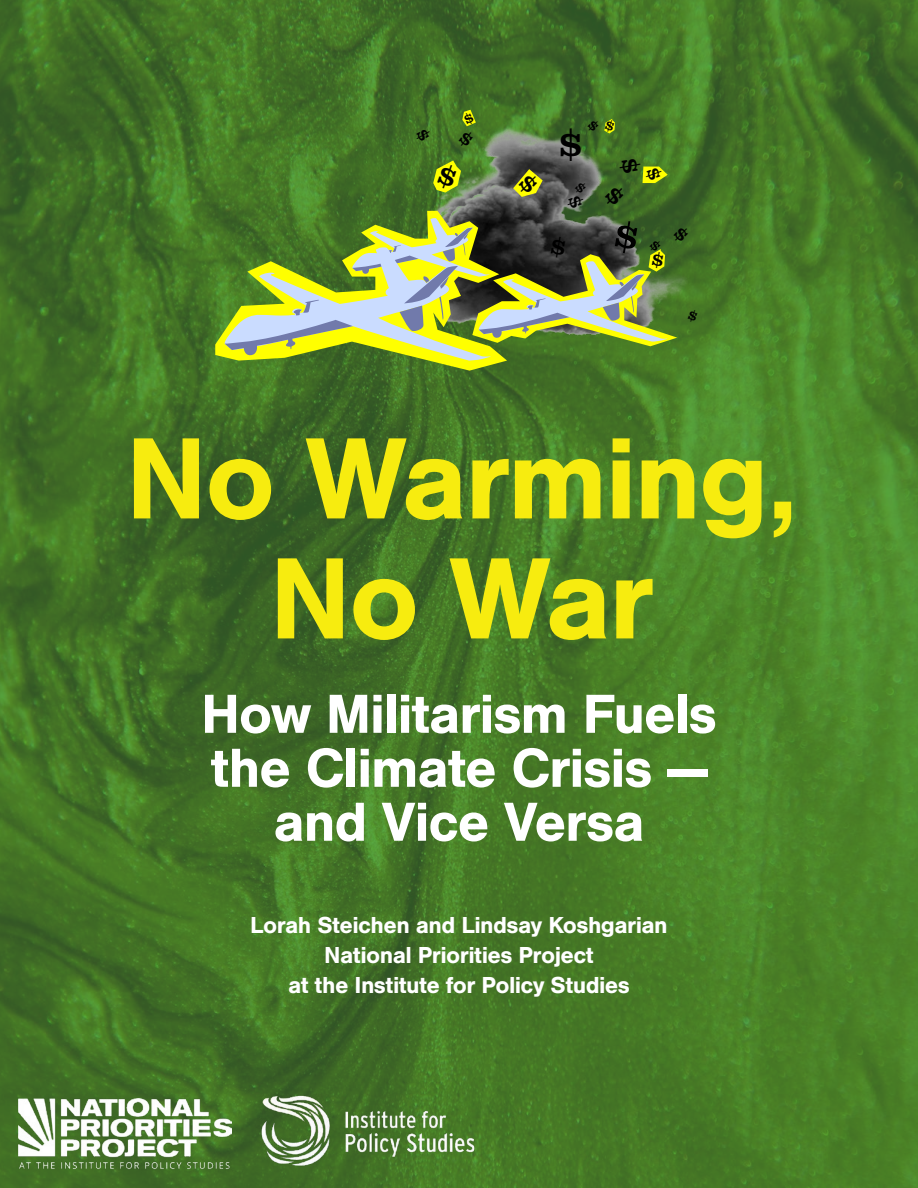
<style>
.page{position:relative;width:918px;height:1188px;background:#fff}
.page>*{position:absolute;margin:0;border:0;box-sizing:border-box;transform-origin:0 0}
.t1{font:700 120px/120px "Nimbus San";letter-spacing:-.025em;color:#f7ec0f;text-align:center}
.t2{font:700 57px/54px "Nimbus San";letter-spacing:-.025em;color:#fff;text-align:center}
.t3{font:43.35px "Superclarendon";color:#000}
.t4{font:700 24px/30px "Nimbus San";letter-spacing:-.025em;color:#fff;text-align:center}
</style>
<div class="page">
<img style="left:0;top:0;width:918px;height:1188px">
<img style="left:260px;top:1094px;width:216px;height:72px">
<img style="left:19px;top:1099px;width:212px;height:72px">
<img style="left:375px;top:105px;width:322px;height:113px">
<svg style="left:215px;top:211px;width:292px;height:160px;background:#568026"></svg>
<svg style="left:433px;top:160px;width:28px;height:33px"></svg>
<svg style="left:513px;top:169px;width:30px;height:28px"></svg>
<svg style="left:603px;top:158px;width:65px;height:50px;background:#527b22"></svg>
<svg style="left:566px;top:181px;width:21px;height:29px"></svg>
<svg style="left:586px;top:119px;width:30px;height:14px"></svg>
<svg style="left:457px;top:110px;width:19px;height:38px"></svg>
<svg style="left:224px;top:218px;width:474px;height:143px;background:#879b4f"></svg>
<svg style="left:415px;top:128px;width:17px;height:15px"></svg>
<h3 class="t3" style="left:558px;top:116px;width:26px">$</h3>
<h1 class="t1" style="left:125px;top:420px;width:674px">No Warming,<br>No War</h1>
<h2 class="t2" style="left:201px;top:687px;width:518px">How Militarism Fuels the Climate Crisis — and Vice Versa</h2>
<p class="t4" style="left:250px;top:911px;width:419px">Lorah Steichen and Lindsay Koshgarian<br>National Priorities Project<br>at the Institute for Policy Studies</p>
</div>
